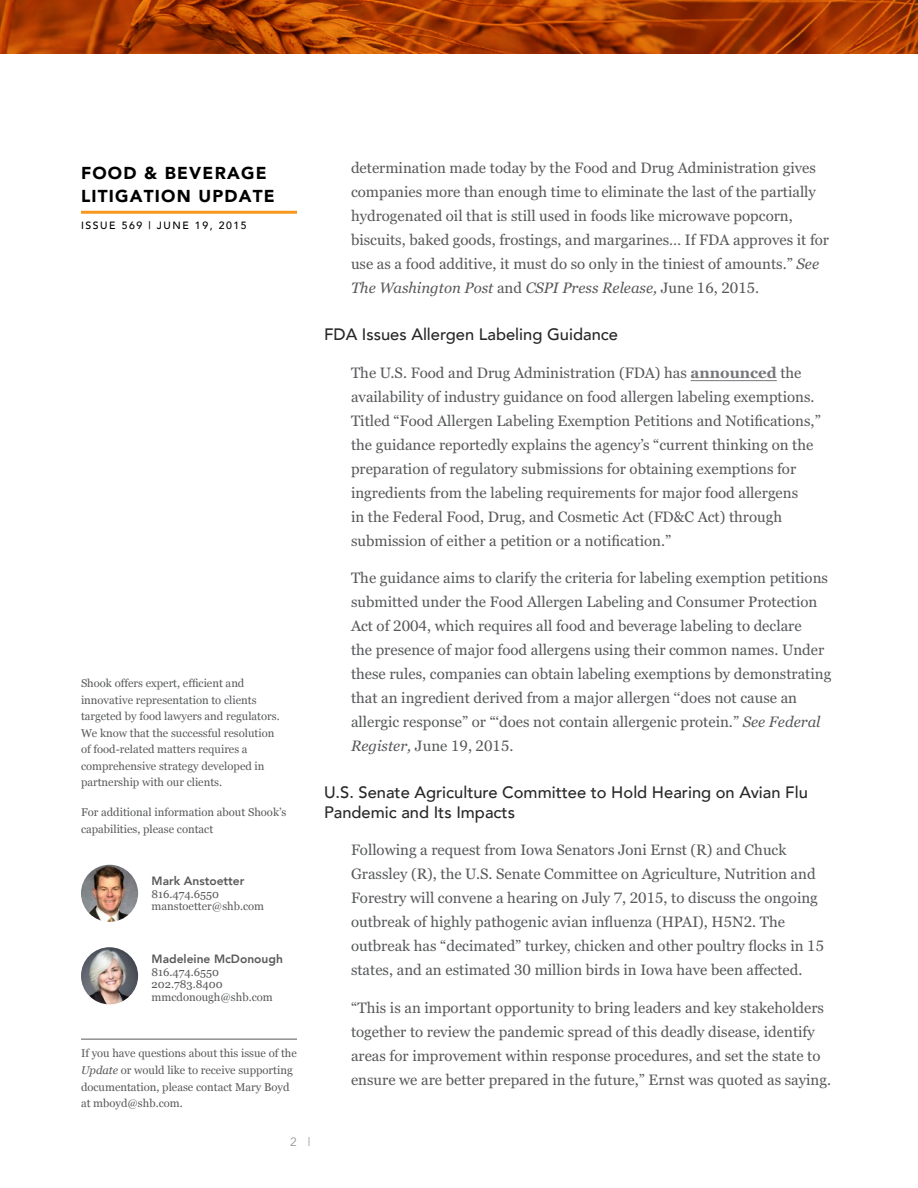
<style>
.page{position:relative;width:918px;height:1188px;background:#fff}
.page>*{position:absolute;margin:0;border:0;box-sizing:border-box;transform-origin:0 0}
.t1{font:900 17.25px/22.5px "Avenir";letter-spacing:.07em;color:#000}
.t2{font:500 16.5px/19.8px "Avenir";color:#292829}
.t3{font:15px/24px "Georgia Pro";color:#58595b}
.t4{font:800 12px "Avenir";color:#58595b}
.t5{font:12px "Avenir";color:#939598}
.t6{font:11.25px/16.5px "Georgia";color:#58595b}
.t7{font:500 10.5px "Avenir";letter-spacing:.15em;color:#000}
.s1{font-style:italic}
.s2{font-weight:700;color:#77787b}
</style>
<div class="page">
<hr style="left:81px;top:211px;width:216px;height:3px;background:#f8971d">
<svg style="left:0;top:0;width:918px;height:54px"></svg>
<hr style="left:691px;top:380px;width:86px;height:1px;background:#77787b">
<hr style="left:81px;top:1039px;width:216px;height:1px;background:#58595b">
<img style="left:81px;top:865px;width:57px;height:57px;border-radius:29px">
<img style="left:81px;top:947px;width:57px;height:57px;border-radius:29px">
<p class="t1" style="left:81px;top:162px;width:195px">FOOD &amp; BEVERAGE<br>LITIGATION UPDATE</p>
<p class="t7" style="left:81px;top:216px;width:167px">ISSUE 569 | JUNE 19, 2015</p>
<p class="t6" style="left:81px;top:675px;width:200px">Shook offers expert, efficient and innovative representation to clients targeted by food lawyers and regulators.<br>We know that the successful resolution of food-related matters requires a comprehensive strategy developed in partnership with our clients.</p>
<p class="t6" style="left:81px;top:804px;width:207px">For additional information about Shook’s capabilities, please contact</p>
<p class="t4" style="left:152px;top:871px;width:94px">Mark Anstoetter</p>
<p class="t6" style="left:152px;top:888px;width:114px;line-height:12.8px">816.474.6550 manstoetter@shb.com</p>
<p class="t4" style="left:152px;top:949px;width:133px">Madeleine McDonough</p>
<p class="t6" style="left:152px;top:966px;width:123px;line-height:12.8px">816.474.6550<br>202.783.8400 mmcdonough@shb.com</p>
<p class="t6" style="left:81px;top:1046px;width:217px">If you have questions about this issue of the <span class="s1">Update</span> or would like to receive supporting documentation, please contact Mary Boyd at mboyd@shb.com.</p>
<p class="t5" style="left:290px;top:1135px;width:22px">2 |</p>
<p class="t3" style="left:351px;top:157px;width:480px">determination made today by the Food and Drug Administration gives companies more than enough time to eliminate the last of the partially hydrogenated oil that is still used in foods like microwave popcorn, biscuits, baked goods, frostings, and margarines… If FDA approves it for use as a food additive, it must do so only in the tiniest of amounts.” <span class="s1">See The Washington Post</span> and <span class="s1">CSPI Press Release,</span> June 16, 2015.</p>
<p class="t2" style="left:324px;top:324px;width:295px">FDA Issues Allergen Labeling Guidance</p>
<p class="t3" style="left:351px;top:361px;width:471px">The U.S. Food and Drug Administration (FDA) has <span class="s2">announced</span> the availability of industry guidance on food allergen labeling exemptions.<br>Titled “Food Allergen Labeling Exemption Petitions and Notifications,” the guidance reportedly explains the agency’s “current thinking on the preparation of regulatory submissions for obtaining exemptions for ingredients from the labeling requirements for major food allergens<br>in the Federal Food, Drug, and Cosmetic Act (FD&amp;C Act) through submission of either a petition or a notification.”</p>
<p class="t3" style="left:351px;top:567px;width:482px">The guidance aims to clarify the criteria for labeling exemption petitions submitted under the Food Allergen Labeling and Consumer Protection Act of 2004, which requires all food and beverage labeling to declare<br>the presence of major food allergens using their common names. Under these rules, companies can obtain labeling exemptions by demonstrating that an ingredient derived from a major allergen ‘‘does not cause an allergic response” or “‘does not contain allergenic protein.” <span class="s1">See Federal Register,</span> June 19, 2015.</p>
<p class="t2" style="left:324px;top:781px;width:485px">U.S. Senate Agriculture Committee to Hold Hearing on Avian Flu<br>Pandemic and Its Impacts</p>
<p class="t3" style="left:351px;top:839px;width:475px">Following a request from Iowa Senators Joni Ernst (R) and Chuck Grassley (R), the U.S. Senate Committee on Agriculture, Nutrition and Forestry will convene a hearing on July 7, 2015, to discuss the ongoing outbreak of highly pathogenic avian influenza (HPAI), H5N2. The outbreak has “decimated” turkey, chicken and other poultry flocks in 15 states, and an estimated 30 million birds in Iowa have been affected.</p>
<p class="t3" style="left:351px;top:996px;width:482px">“This is an important opportunity to bring leaders and key stakeholders together to review the pandemic spread of this deadly disease, identify areas for improvement within response procedures, and set the state to ensure we are better prepared in the future,” Ernst was quoted as saying.</p>
</div>
